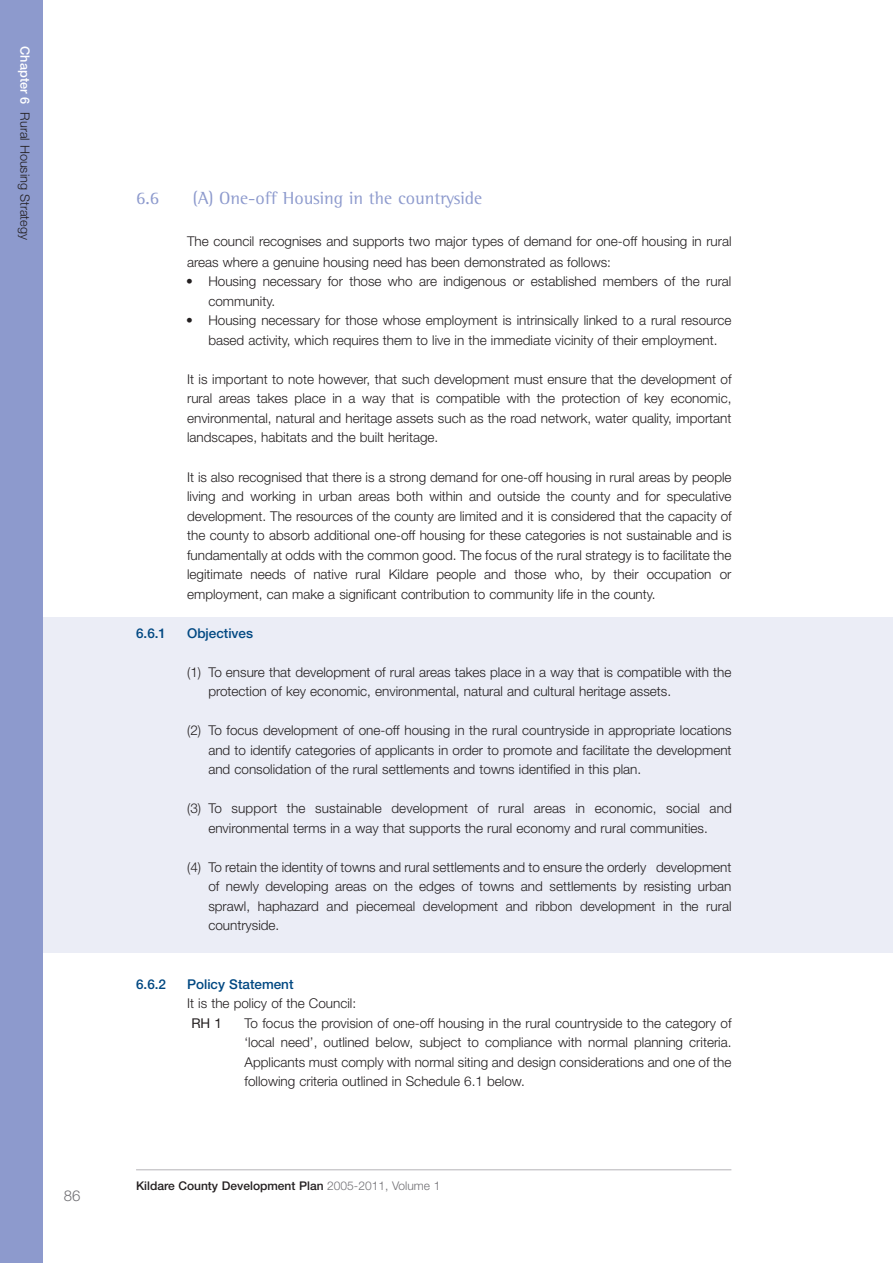
<style>
.page{position:relative;width:893px;height:1263px;background:#fff}
.page>*{position:absolute;margin:0;border:0;box-sizing:border-box;transform-origin:0 0}
.t1{font:18px "Rotis Semi Serif";color:#8d9acd}
.t2{font:300 15px "Helvetica Neue";color:#717074}
.t3{font:300 13.5px/19.5px "Helvetica Neue";color:#231f20;text-align:justify}
.t4{font:500 13.5px "Helvetica Neue";color:#014882}
.t5{font:13.5px "Helvetica Neue";color:#231f20}
.t6{font:300 12.75px "Helvetica Neue";color:#231f20}
.t7{font:500 12px "Helvetica Neue";color:#231f20}
.s1{font-weight:500;color:#fff}
.s2{font-weight:300;color:#717074}
</style>
<div class="page">
<hr style="left:136px;top:1169px;width:595px;height:1px;background:#b4b3b7">
<div style="left:0;top:617px;width:893px;height:336px;background:#ebedf6"></div>
<div style="left:0;top:0;width:43px;height:1263px;background:#8d9acd"></div>
<p class="t6" style="left:30px;top:46px;width:195px;rotate:90deg"><span class="s1">Chapter 6</span> Rural Housing Strategy</p>
<p class="t2" style="left:64px;top:1191px;width:18px">86</p>
<h1 class="t1" style="left:136px;top:192px;width:25px">6.6</h1>
<h1 class="t1" style="left:193px;top:192px;width:291px">(A) One-off Housing in the countryside</h1>
<p class="t3" style="left:187px;top:232px;width:546px;line-height:21px">The council recognises and supports two major types of demand for one-off housing in rural areas where a genuine housing need has been demonstrated as follows:</p>
<p class="t3" style="left:208px;top:273px;width:525px;text-indent:-22px">• Housing necessary for those who are indigenous or established members of the rural community.</p>
<p class="t3" style="left:186px;top:312px;width:547px;text-align:center">• Housing necessary for those whose employment is intrinsically linked to a rural resource based activity, which requires them to live in the immediate vicinity of their employment.</p>
<p class="t3" style="left:187px;top:371px;width:546px">It is important to note however, that such development must ensure that the development of rural areas takes place in a way that is compatible with the protection of key economic, environmental, natural and heritage assets such as the road network, water quality, important landscapes, habitats and the built heritage.</p>
<p class="t3" style="left:187px;top:468px;width:546px">It is also recognised that there is a strong demand for one-off housing in rural areas by people living and working in urban areas both within and outside the county and for speculative development. The resources of the county are limited and it is considered that the capacity of the county to absorb additional one-off housing for these categories is not sustainable and is fundamentally at odds with the common good. The focus of the rural strategy is to facilitate the legitimate needs of native rural Kildare people and those who, by their occupation or employment, can make a significant contribution to community life in the county.</p>
<p class="t4" style="left:136px;top:628px;width:32px">6.6.1</p>
<p class="t4" style="left:187px;top:628px;width:68px">Objectives</p>
<p class="t3" style="left:208px;top:663px;width:525px;text-indent:-21px">(1) To ensure that development of rural areas takes place in a way that is compatible with the protection of key economic, environmental, natural and cultural heritage assets.</p>
<p class="t3" style="left:208px;top:722px;width:525px;text-indent:-21px">(2) To focus development of one-off housing in the rural countryside in appropriate locations and to identify categories of applicants in order to promote and facilitate the development and consolidation of the rural settlements and towns identified in this plan.</p>
<p class="t3" style="left:187px;top:800px;width:546px;text-align:center">(3) To support the sustainable development of rural areas in economic, social and environmental terms in a way that supports the rural economy and rural communities.</p>
<p class="t3" style="left:208px;top:858px;width:525px;text-indent:-21px">(4) To retain the identity of towns and rural settlements and to ensure the orderly development of newly developing areas on the edges of towns and settlements by resisting urban sprawl, haphazard and piecemeal development and ribbon development in the rural countryside.</p>
<p class="t4" style="left:136px;top:979px;width:32px">6.6.2</p>
<p class="t4" style="left:187px;top:979px;width:108px">Policy Statement</p>
<p class="t3" style="left:187px;top:995px;width:171px">It is the policy of the Council:</p>
<p class="t5" style="left:191px;top:1018px;width:32px">RH 1</p>
<p class="t3" style="left:244px;top:1014px;width:489px">To focus the provision of one-off housing in the rural countryside to the category of ‘local need’, outlined below, subject to compliance with normal planning criteria.<br>Applicants must comply with normal siting and design considerations and one of the following criteria outlined in Schedule 6.1 below.</p>
<p class="t7" style="left:136px;top:1181px;width:306px">Kildare County Development Plan <span class="s2">2005-2011, Volume 1</span></p>
</div>
